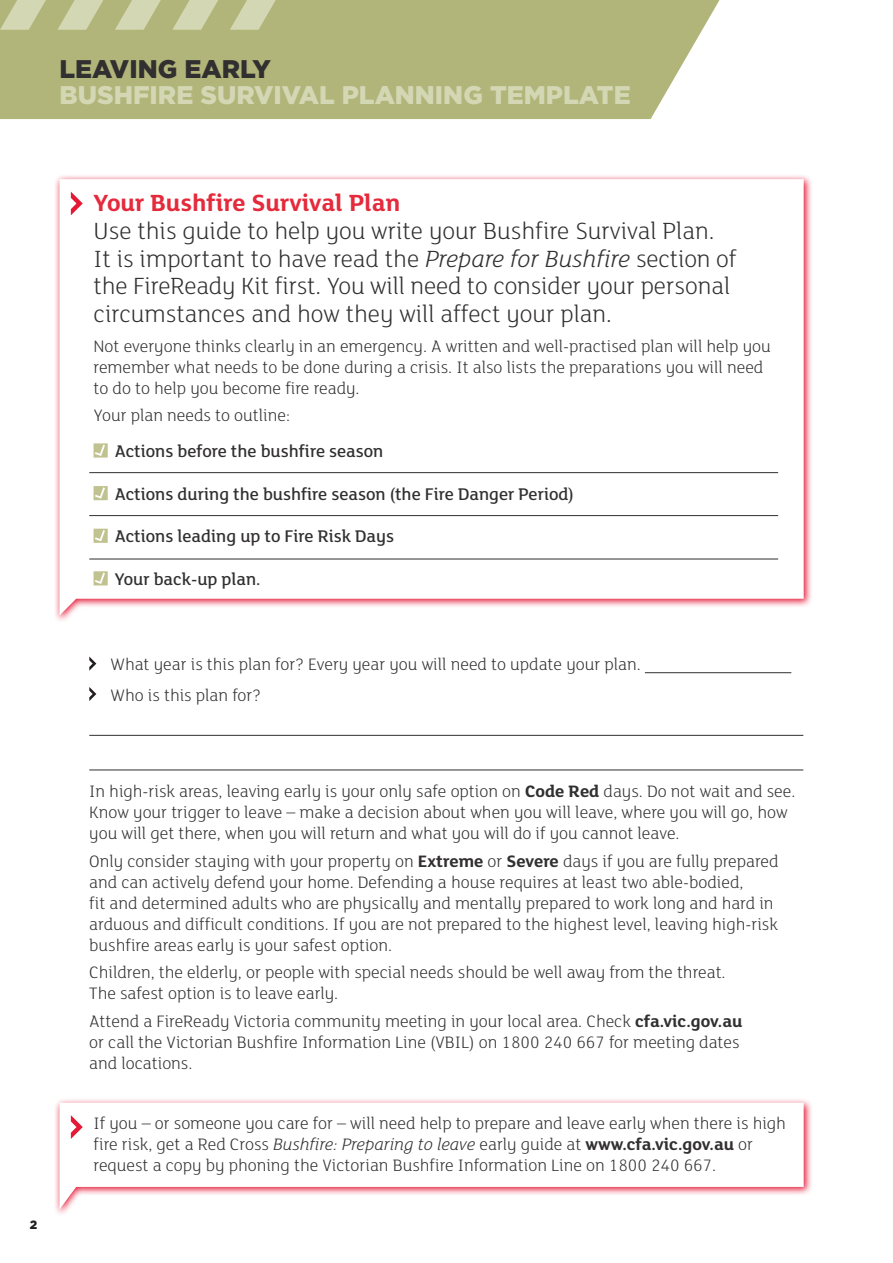
<style>
.page{position:relative;width:893px;height:1263px;background:#fff}
.page>*{position:absolute;margin:0;border:0;box-sizing:border-box;transform-origin:0 0}
.Intro_17pt{font:300 25.5px/27.8px "FS Lola";color:#312f30}
.t1{font:900 25.5px/25.5px "Gotham";color:#d4d7b4}
.Number_list_12_25pt{font:500 18.3px "FS Lola";color:#312f30}
.Main_12_25pt{font:300 18px/21px "FS Lola";color:#312f30}
.Intro_17pt-2{font:300 18px/21px "FS Lola";color:#312f30}
.t2{font:900 12px "Gotham";color:#231f20}
.s1{color:#312f30}
.s2{font-weight:700;color:#e52a3c}
.s3{font-style:italic}
.s4{font-weight:700}
</style>
<div class="page">
<div style="left:0;top:0;width:719px;height:119px;background:#b1b579"></div>
<svg style="left:0;top:0;width:46px;height:30px"></svg>
<svg style="left:57px;top:0;width:46px;height:30px"></svg>
<svg style="left:115px;top:0;width:46px;height:30px"></svg>
<svg style="left:172px;top:0;width:46px;height:30px"></svg>
<svg style="left:230px;top:0;width:46px;height:30px"></svg>
<hr style="left:645px;top:672px;width:146px;height:1px;background:#312f30">
<hr style="left:89px;top:735px;width:714px;height:1px;background:#312f30">
<hr style="left:89px;top:770px;width:714px;height:1px;background:#312f30">
<svg style="left:89px;top:656px;width:7px;height:15px"></svg>
<svg style="left:89px;top:687px;width:7px;height:14px"></svg>
<svg style="left:55px;top:175px;width:757px;height:446px"></svg>
<svg style="left:60px;top:179px;width:744px;height:436px"></svg>
<svg style="left:94px;top:443px;width:14px;height:15px"></svg>
<svg style="left:94px;top:486px;width:14px;height:14px"></svg>
<svg style="left:94px;top:529px;width:14px;height:14px"></svg>
<svg style="left:94px;top:571px;width:14px;height:14px"></svg>
<svg style="left:71px;top:192px;width:12px;height:23px"></svg>
<hr style="left:89px;top:472px;width:689px;height:1px;background:#312f30">
<hr style="left:89px;top:515px;width:689px;height:1px;background:#312f30">
<hr style="left:89px;top:559px;width:689px;height:1px;background:#312f30">
<svg style="left:55px;top:1099px;width:757px;height:115px"></svg>
<svg style="left:60px;top:1103px;width:744px;height:106px"></svg>
<svg style="left:71px;top:1115px;width:12px;height:24px"></svg>
<p class="t1" style="left:60px;top:56px;width:573px"><span class="s1">LEAVING EARLY<br></span>BUSHFIRE SURVIVAL PLANNING TEMPLATE</p>
<p class="t2" style="left:30px;top:1218px;width:9px">2</p>
<p class="Intro_17pt" style="left:94px;top:188px;width:644px"><span class="s2">Your Bushfire Survival Plan<br></span>Use this guide to help you write your Bushfire Survival Plan.<br>It is important to have read the <span class="s3">Prepare for Bushfire</span> section of the FireReady Kit first. You will need to consider your personal circumstances and how they will affect your plan.</p>
<p class="Main_12_25pt" style="left:94px;top:335px;width:679px">Not everyone thinks clearly in an emergency. A written and well-practised plan will help you remember what needs to be done during a crisis. It also lists the preparations you will need to do to help you become fire ready.</p>
<p class="Main_12_25pt" style="left:94px;top:404px;width:198px">Your plan needs to outline:</p>
<p class="Number_list_12_25pt" style="left:115px;top:439px;width:270px">Actions before the bushfire season</p>
<p class="Number_list_12_25pt" style="left:115px;top:482px;width:461px">Actions during the bushfire season (the Fire Danger Period)</p>
<p class="Number_list_12_25pt" style="left:115px;top:525px;width:281px">Actions leading up to Fire Risk Days</p>
<p class="Number_list_12_25pt" style="left:115px;top:567px;width:147px">Your back-up plan.</p>
<p class="Main_12_25pt" style="left:111px;top:653px;width:532px">What year is this plan for? Every year you will need to update your plan.</p>
<p class="Main_12_25pt" style="left:111px;top:684px;width:152px">Who is this plan for?</p>
<p class="Main_12_25pt" style="left:89px;top:780px;width:708px">In high-risk areas, leaving early is your only safe option on <span class="s4">Code Red</span> days. Do not wait and see.<br>Know your trigger to leave – make a decision about when you will leave, where you will go, how you will get there, when you will return and what you will do if you cannot leave.</p>
<p class="Main_12_25pt" style="left:89px;top:850px;width:691px">Only consider staying with your property on <span class="s4">Extreme</span> or <span class="s4">Severe</span> days if you are fully prepared and can actively defend your home. Defending a house requires at least two able-bodied,<br>fit and determined adults who are physically and mentally prepared to work long and hard in arduous and difficult conditions. If you are not prepared to the highest level, leaving high-risk bushfire areas early is your safest option.</p>
<p class="Main_12_25pt" style="left:89px;top:961px;width:638px">Children, the elderly, or people with special needs should be well away from the threat.<br>The safest option is to leave early.</p>
<p class="Main_12_25pt" style="left:89px;top:1009px;width:655px">Attend a FireReady Victoria community meeting in your local area. Check <span class="s4">cfa.vic.gov.au </span>or call the Victorian Bushfire Information Line (VBIL) on 1800 240 667 for meeting dates and locations.</p>
<p class="Intro_17pt-2" style="left:94px;top:1112px;width:694px">If you – or someone you care for – will need help to prepare and leave early when there is high fire risk, get a Red Cross <span class="s3">Bushfire: Preparing to leave</span> early guide at <span class="s4">www.cfa.vic.gov.au</span> or request a copy by phoning the Victorian Bushfire Information Line on 1800 240 667.</p>
</div>
